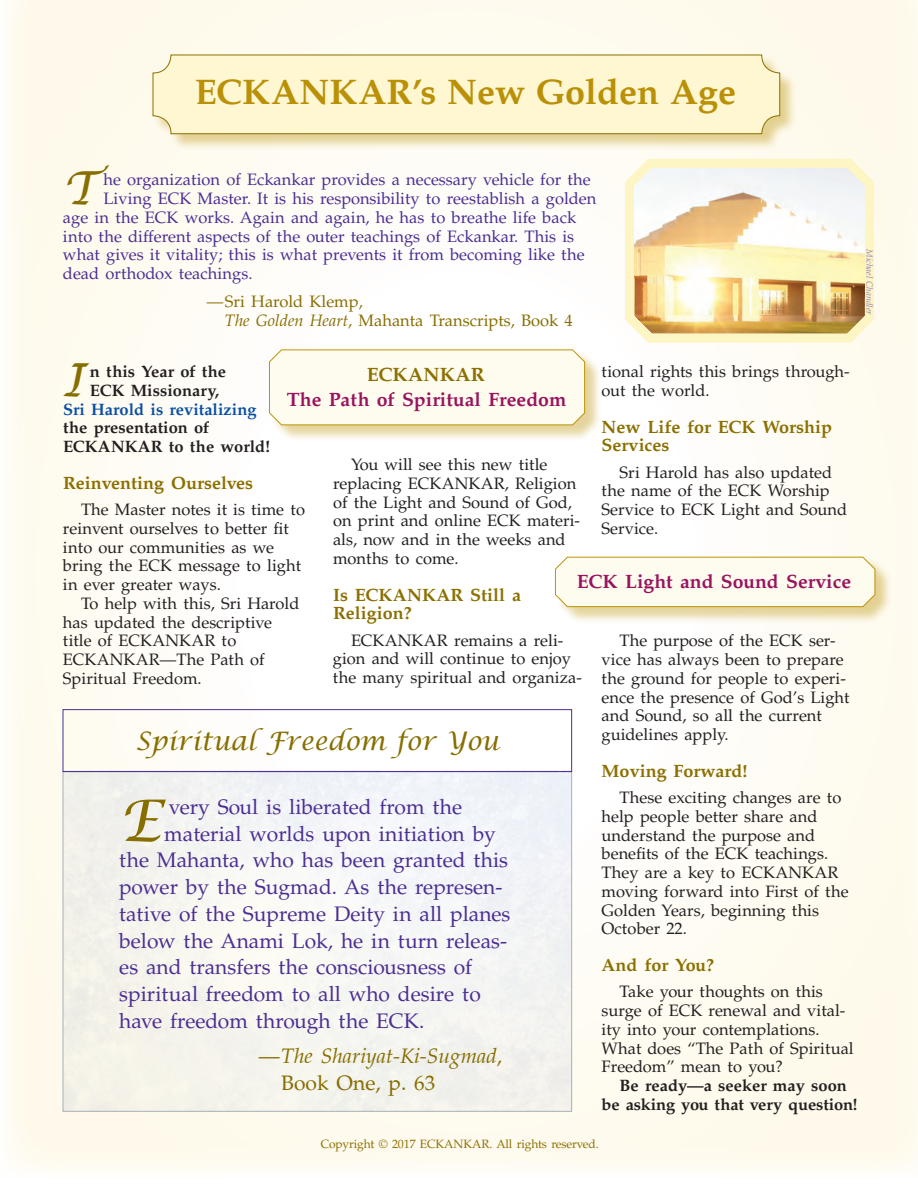
<style>
.page{position:relative;width:918px;height:1188px;background:#fff}
.page>*{position:absolute;margin:0;border:0;box-sizing:border-box;transform-origin:0 0}
.t1{font:italic 57px "Lucida Calligraphy";color:#876e00}
.t2{font:italic 45.6px "Lucida Calligraphy";color:#876e00}
.t3{font:700 36px "Palatino";color:#ba9006}
.t4{font:italic 25.5px "Lucida Calligraphy";color:#876e00}
.t5{font:21px "Palatino";color:#4c2e92}
.t6{font:italic 21px "Palatino";color:#876e00}
.t7{font:21px "Palatino Roman";color:#876e00}
.t8{font:700 19.5px "Palatino";color:#99145e}
.t9{font:700 19.5px "Palatino";color:#8b7000}
.t10{font:700 18px/18.8px "Palatino";color:#8b7000}
.t11{font:16.5px/18.8px "Palatino";color:#231f20}
.t12{font:16.5px "Palatino";color:#4c2e92}
.t13{font:700 16.5px/18.8px "Palatino";color:#231f20}
.t14{font:16.5px/18.8px "Palatino";color:#876e00}
.t15{font:700 16.5px "Palatino";color:#0a4fa2}
.t16{font:12px "Palatino";letter-spacing:-.01em;color:#8b7000}
.t17{font:italic 9px "Palatino";color:#9583bd}
.s1{font-style:italic}
.s2{font-family:"Palatino Roman";font-style:normal;color:#8b7000}
.s3{font-family:"Palatino Roman";font-style:normal}
</style>
<div class="page">
<div style="left:0;top:0;width:918px;height:1178px;background:#fefcf4"></div>
<img style="left:65px;top:773px;width:505px;height:337px">
<div style="left:63px;top:709px;width:509px;height:63px;border:1px solid #4c2e92"></div>
<div style="left:556px;top:558px;width:337px;height:66px;background:#bc9306;opacity:.4"></div>
<svg style="left:555px;top:556px;width:321px;height:51px"></svg>
<div style="left:270px;top:350px;width:332px;height:93px;background:#bc9306;opacity:.4"></div>
<svg style="left:269px;top:349px;width:316px;height:77px"></svg>
<div style="left:153px;top:55px;width:644px;height:96px;background:#bc9306;opacity:.4"></div>
<div style="left:153px;top:55px;width:627px;height:79px;background:#fef7d2;border-radius:18px"></div>
<div style="left:153px;top:55px;width:627px;height:79px;border:1px solid #8b7000;border-radius:18px"></div>
<svg style="left:617px;top:158px;width:258px;height:193px"></svg>
<h3 class="t3" style="left:195px;top:71px;width:543px">ECKANKAR’s New Golden Age</h3>
<h2 class="t2" style="left:63px;top:161px;width:34px">T</h2>
<p class="t12" style="left:103px;top:170px;width:489px">he organization of Eckankar provides a necessary vehicle for the</p>
<p class="t12" style="left:103px;top:189px;width:494px">Living ECK Master. It is his responsibility to reestablish a golden</p>
<p class="t12" style="left:63px;top:208px;width:515px">age in the ECK works. Again and again, he has to breathe life back</p>
<p class="t12" style="left:63px;top:226px;width:513px">into the different aspects of the outer teachings of Eckankar. This is</p>
<p class="t12" style="left:63px;top:245px;width:523px">what gives it vitality; this is what prevents it from becoming like the</p>
<p class="t12" style="left:63px;top:264px;width:191px">dead orthodox teachings.</p>
<p class="t14" style="left:225px;top:292px;width:349px;text-indent:-18px">—Sri Harold Klemp,<br><span class="s1">The Golden Heart</span>, Mahanta Transcripts, Book 4</p>
<h2 class="t2" style="left:63px;top:352px;width:22px">I</h2>
<p class="t13" style="left:90px;top:362px;width:138px">n this Year of the<br>ECK Missionary,</p>
<p class="t15" style="left:63px;top:399px;width:195px">Sri Harold is revitalizing</p>
<p class="t13" style="left:63px;top:419px;width:208px">the presentation of<br>ECKANKAR to the world!</p>
<p class="t10" style="left:63px;top:474px;width:192px">Reinventing Ourselves</p>
<p class="t11" style="left:63px;top:500px;width:244px;text-indent:18px">The Master notes it is time to reinvent ourselves to better fit into our communities as we bring the ECK message to light in ever greater ways.</p>
<p class="t11" style="left:63px;top:594px;width:238px;text-indent:18px">To help with this, Sri Harold has updated the descriptive title of ECKANKAR to<br>ECKANKAR—The Path of<br>Spiritual Freedom.</p>
<p class="t11" style="left:602px;top:362px;width:249px">tional rights this brings through&shy;out the world.</p>
<p class="t10" style="left:602px;top:417px;width:232px">New Life for ECK Worship<br>Services</p>
<p class="t11" style="left:602px;top:463px;width:247px;text-indent:18px">Sri Harold has also updated the name of the ECK Worship<br>Service to ECK Light and Sound<br>Service.</p>
<p class="t9" style="left:367px;top:363px;width:119px">ECKANKAR</p>
<p class="t8" style="left:287px;top:388px;width:281px">The Path of Spiritual Freedom</p>
<p class="t11" style="left:333px;top:455px;width:249px;text-indent:18px">You will see this new title replacing ECKANKAR, Religion of the Light and Sound of God, on print and online ECK materi&shy;als, now and in the weeks and months to come.</p>
<p class="t10" style="left:333px;top:585px;width:190px">Is ECKANKAR Still a<br>Religion?</p>
<p class="t11" style="left:333px;top:631px;width:250px;text-indent:18px">ECKANKAR remains a reli&shy;gion and will continue to enjoy the many spiritual and organiza-</p>
<p class="t8" style="left:577px;top:570px;width:276px">ECK Light and Sound Service</p>
<p class="t11" style="left:602px;top:632px;width:249px;text-indent:18px">The purpose of the ECK ser&shy;vice has always been to prepare the ground for people to experi&shy;ence the presence of God’s Light and Sound, so all the current guidelines apply.</p>
<p class="t10" style="left:602px;top:762px;width:147px">Moving Forward!</p>
<p class="t11" style="left:602px;top:788px;width:248px;text-indent:18px">These exciting changes are to help people better share and understand the purpose and benefits of the ECK teachings.<br>They are a key to ECKANKAR moving forward into First of the<br>Golden Years, beginning this<br>October 22.</p>
<p class="t10" style="left:602px;top:956px;width:114px">And for You?</p>
<p class="t11" style="left:602px;top:983px;width:254px;text-indent:18px">Take your thoughts on this surge of ECK renewal and vital&shy;ity into your contemplations.<br>What does “The Path of Spiritual<br>Freedom” mean to you?</p>
<p class="t13" style="left:602px;top:1076px;width:257px;text-align:center">Be ready—a seeker may soon<br>be asking you that very question!</p>
<h3 class="t4" style="left:136px;top:726px;width:365px">Spiritual Freedom for You</h3>
<h1 class="t1" style="left:119px;top:786px;width:43px">E</h1>
<p class="t5" style="left:169px;top:795px;width:295px">very Soul is liberated from the</p>
<p class="t5" style="left:164px;top:821px;width:333px">material worlds upon initiation by</p>
<p class="t5" style="left:119px;top:848px;width:390px">the Mahanta, who has been granted this</p>
<p class="t5" style="left:119px;top:875px;width:385px">power by the Sugmad. As the represen-</p>
<p class="t5" style="left:119px;top:901px;width:393px">tative of the Supreme Deity in all planes</p>
<p class="t5" style="left:119px;top:928px;width:389px">below the Anami Lok, he in turn releas-</p>
<p class="t5" style="left:119px;top:955px;width:354px">es and transfers the consciousness of</p>
<p class="t5" style="left:119px;top:981px;width:363px">spiritual freedom to all who desire to</p>
<p class="t5" style="left:119px;top:1008px;width:306px">have freedom through the ECK.</p>
<p class="t6" style="left:259px;top:1044px;width:245px"><span class="s2">—</span>The Shariyat-Ki-Sugmad<span class="s3">,</span></p>
<p class="t7" style="left:281px;top:1071px;width:155px">Book One, p. 63</p>
<p class="t16" style="left:321px;top:1137px;width:280px">Copyright © 2017 ECKANKAR. All rights reserved.</p>
<p class="t17" style="left:875px;top:249px;width:67px;rotate:90deg">Michael Chandler</p>
</div>
